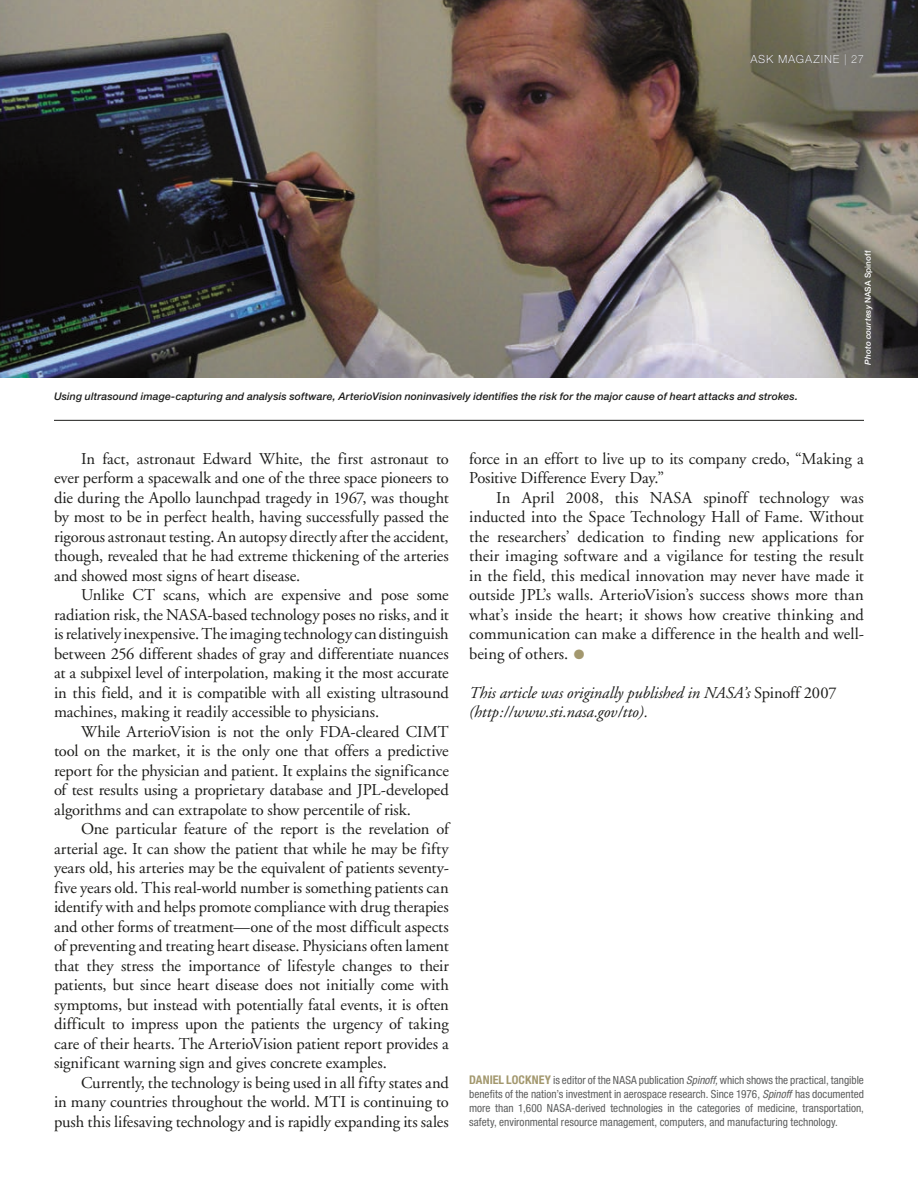
<style>
.page{position:relative;width:918px;height:1188px;background:#fff}
.page>*{position:absolute;margin:0;border:0;box-sizing:border-box;transform-origin:0 0}
.t1{font:16.5px/19.5px "Adobe Garamond";letter-spacing:-.005em;color:#1c1c1a;text-align:justify}
.t2{font:italic 16.5px "Adobe Garamond";letter-spacing:-.005em;color:#1c1c1a}
.t3{font:condensed 11.25px/14.2px "Helvetica Neue";color:#5e5f5f;text-align:justify}
.t4{font:300 11.25px "Helvetica Neue";letter-spacing:.075em;color:#fff}
.t5{font:italic 500 10.5px "Helvetica Neue";letter-spacing:.015em;color:#1c1c1a}
.t6{font:italic 500 8.25px "Helvetica Neue";letter-spacing:.005em;color:#fff}
.s1{font-style:normal}
.s2{color:#a3986e}
.s3{font-weight:700;font-size:12px;color:#a3986e}
.s4{font-style:italic}
</style>
<div class="page">
<hr style="left:54px;top:420px;width:810px;height:1px;background:#1c1c1a">
<img style="left:0;top:0;width:918px;height:378px">
<p class="t4" style="left:750px;top:52px;width:115px">ASK MAGAZINE | 27</p>
<p class="t5" style="left:54px;top:390px;width:745px">Using ultrasound image-capturing and analysis software, ArterioVision noninvasively identifies the risk for the major cause of heart attacks and strokes.</p>
<p class="t6" style="left:863px;top:364px;width:116px;rotate:-90deg">Photo courtesy <span class="s1">NASA Spinoff</span></p>
<p class="t1" style="left:54px;top:449px;width:396px;text-indent:27px">In fact, astronaut Edward White, the first astronaut to ever perform a spacewalk and one of the three space pioneers to die during the Apollo launchpad tragedy in 1967, was thought by most to be in perfect health, having successfully passed the rigorous astronaut testing. An autopsy directly after the accident, though, revealed that he had extreme thickening of the arteries and showed most signs of heart disease.</p>
<p class="t1" style="left:54px;top:585px;width:396px;text-indent:27px">Unlike CT scans, which are expensive and pose some radiation risk, the NASA-based technology poses no risks, and it is relatively inexpensive. The imaging technology can distinguish between 256 different shades of gray and differentiate nuances at a subpixel level of interpolation, making it the most accurate in this field, and it is compatible with all existing ultrasound machines, making it readily accessible to physicians.</p>
<p class="t1" style="left:54px;top:722px;width:396px;text-indent:27px">While ArterioVision is not the only FDA-cleared CIMT tool on the market, it is the only one that offers a predictive report for the physician and patient. It explains the significance of test results using a proprietary database and JPL-developed algorithms and can extrapolate to show percentile of risk.</p>
<p class="t1" style="left:54px;top:820px;width:396px;text-indent:27px">One particular feature of the report is the revelation of arterial age. It can show the patient that while he may be fifty years old, his arteries may be the equivalent of patients seventy&shy;five years old. This real-world number is something patients can identify with and helps promote compliance with drug therapies and other forms of treatment—one of the most difficult aspects of preventing and treating heart disease. Physicians often lament that they stress the importance of lifestyle changes to their patients, but since heart disease does not initially come with symptoms, but instead with potentially fatal events, it is often difficult to impress upon the patients the urgency of taking care of their hearts. The ArterioVision patient report provides a significant warning sign and gives concrete examples.</p>
<p class="t1" style="left:54px;top:1073px;width:396px;text-indent:27px">Currently, the technology is being used in all fifty states and in many countries throughout the world. MTI is continuing to push this lifesaving technology and is rapidly expanding its sales</p>
<p class="t1" style="left:469px;top:449px;width:396px">force in an effort to live up to its company credo, “Making a<br>Positive Difference Every Day.”</p>
<p class="t1" style="left:469px;top:488px;width:396px;text-indent:27px">In April 2008, this NASA spinoff technology was inducted into the Space Technology Hall of Fame. Without the researchers’ dedication to finding new applications for their imaging software and a vigilance for testing the result in the field, this medical innovation may never have made it outside JPL’s walls. ArterioVision’s success shows more than what’s inside the heart; it shows how creative thinking and communication can make a difference in the health and well&shy;being of others. <span class="s2">●</span></p>
<p class="t2" style="left:469px;top:683px;width:369px">This article was originally published in NASA’s <span class="s1">Spinoff 2007</span></p>
<p class="t2" style="left:469px;top:703px;width:181px">(http://www.sti.nasa.gov/tto).</p>
<p class="t3" style="left:469px;top:1073px;width:396px"><span class="s3">DANIEL LOCKNEY</span> is editor of the NASA publication <span class="s4">Spinoff,</span> which shows the practical, tangible benefits of the nation’s investment in aerospace research. Since 1976, <span class="s4">Spinoff</span> has documented more than 1,600 NASA-derived technologies in the categories of medicine, transportation, safety, environmental resource management, computers, and manufacturing technology.</p>
</div>
